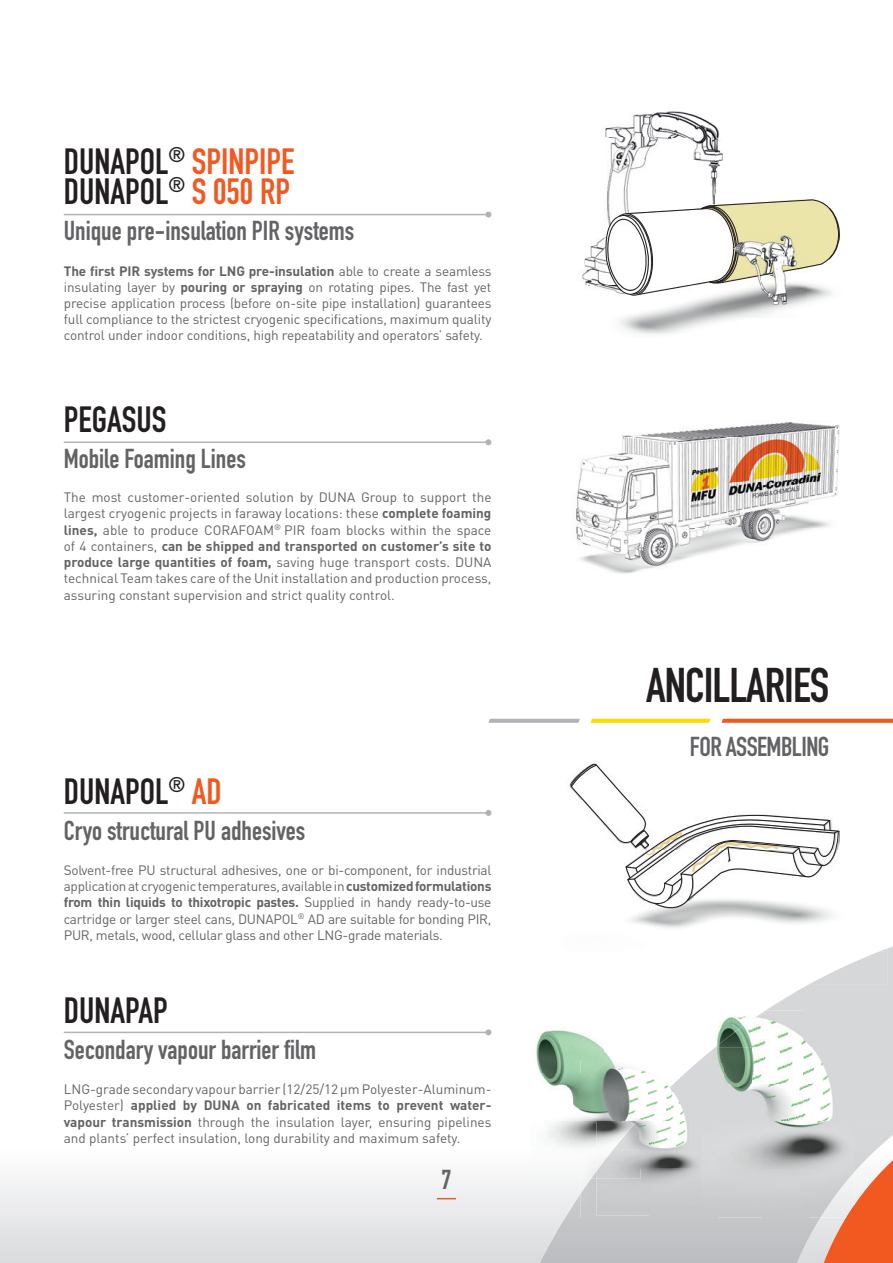
<style>
.page{position:relative;width:893px;height:1263px;background:#fff}
.page>*{position:absolute;margin:0;border:0;box-sizing:border-box;transform-origin:0 0}
.t1{font:700 48px "DIN Condensed";letter-spacing:-.02em;color:#231f20}
.t2{font:700 36px/30px "DIN Condensed";color:#231f20}
.t3{font:700 27px "DIN Condensed";color:#636366}
.t4{font:700 27px "DIN Condensed";letter-spacing:-.02em;color:#636366}
.t5{font:13.5px/16.2px "DIN Pro";letter-spacing:-.01em;color:#636366;text-align:justify}
.s1{color:#f15921}
.s2{font-weight:700}
</style>
<div class="page">
<svg style="left:0;top:1177px;width:540px;height:86px"></svg>
<svg style="left:540px;top:1179px;width:156px;height:84px"></svg>
<hr style="left:64px;top:441px;width:424px;height:2px;background:#b2b3b7">
<svg style="left:485px;top:439px;width:6px;height:6px"></svg>
<hr style="left:64px;top:214px;width:424px;height:1px;background:#b2b3b7">
<svg style="left:485px;top:212px;width:6px;height:6px"></svg>
<hr style="left:64px;top:812px;width:424px;height:2px;background:#b2b3b7">
<svg style="left:485px;top:810px;width:6px;height:6px"></svg>
<hr style="left:64px;top:1032px;width:424px;height:1px;background:#b2b3b7">
<svg style="left:485px;top:1029px;width:6px;height:6px"></svg>
<img style="left:605px;top:111px;width:115px;height:27px">
<img style="left:607px;top:138px;width:112px;height:49px">
<img style="left:607px;top:187px;width:21px;height:5px">
<img style="left:712px;top:187px;width:3px;height:5px">
<img style="left:582px;top:258px;width:4px;height:27px">
<img style="left:586px;top:192px;width:129px;height:94px">
<img style="left:715px;top:141px;width:114px;height:177px">
<svg style="left:602px;top:200px;width:238px;height:96px"></svg>
<svg style="left:570px;top:764px;width:269px;height:147px"></svg>
<img style="left:576px;top:421px;width:264px;height:153px">
<img style="left:536px;top:1030px;width:68px;height:43px">
<img style="left:604px;top:1051px;width:8px;height:10px">
<img style="left:531px;top:1073px;width:49px;height:106px">
<img style="left:580px;top:1179px;width:116px;height:39px">
<svg style="left:696px;top:946px;width:197px;height:317px"></svg>
<img style="left:580px;top:1061px;width:30px;height:30px">
<img style="left:580px;top:1091px;width:17px;height:88px">
<svg style="left:591px;top:1171px;width:6px;height:8px"></svg>
<img style="left:702px;top:1063px;width:22px;height:152px">
<img style="left:641px;top:1070px;width:27px;height:19px">
<img style="left:650px;top:1090px;width:8px;height:2px">
<svg style="left:665px;top:1086px;width:6px;height:3px"></svg>
<img style="left:671px;top:1063px;width:31px;height:29px">
<img style="left:640px;top:1092px;width:62px;height:76px">
<img style="left:597px;top:1168px;width:105px;height:47px">
<img style="left:597px;top:1063px;width:42px;height:58px">
<img style="left:597px;top:1121px;width:16px;height:25px">
<img style="left:613px;top:1121px;width:27px;height:29px">
<img style="left:597px;top:1150px;width:43px;height:29px">
<svg style="left:488px;top:719px;width:92px;height:4px"></svg>
<svg style="left:591px;top:719px;width:119px;height:4px"></svg>
<svg style="left:722px;top:719px;width:171px;height:4px"></svg>
<svg style="left:437px;top:1198px;width:19px;height:1px"></svg>
<h2 class="t2" style="left:64px;top:147px;width:232px">DUNAPOL<sup>®</sup> <span class="s1">SPINPIPE<br></span>DUNAPOL<sup>®</sup> <span class="s1">S 050 RP</span></h2>
<h3 class="t3" style="left:64px;top:213px;width:292px">Unique pre-insulation PIR systems</h3>
<p class="t5" style="left:64px;top:262px;width:429px"><span class="s2">The first PIR systems for LNG pre-insulation</span> able to create a seamless insulating layer by <span class="s2">pouring or spraying</span> on rotating pipes. The fast yet precise application process (before on-site pipe installation) guarantees full compliance to the strictest cryogenic specifications, maximum quality control under indoor conditions, high repeatability and operators’ safety.</p>
<h2 class="t2" style="left:64px;top:404px;width:104px">PEGASUS</h2>
<h3 class="t3" style="left:64px;top:440px;width:184px">Mobile Foaming Lines</h3>
<p class="t5" style="left:64px;top:489px;width:429px">The most customer-oriented solution by DUNA Group to support the largest cryogenic projects in faraway locations: these <span class="s2">complete foaming lines,</span> able to produce CORAFOAM<sup>®</sup> PIR foam blocks within the space of 4 containers, <span class="s2">can be shipped and transported on customer’s site to produce large quantities of foam,</span> saving huge transport costs. DUNA technical Team takes care of the Unit installation and production process, assuring constant supervision and strict quality control.</p>
<h2 class="t2" style="left:64px;top:776px;width:160px">DUNAPOL<sup>®</sup> <span class="s1">AD</span></h2>
<h3 class="t3" style="left:64px;top:812px;width:243px">Cryo structural PU adhesives</h3>
<p class="t5" style="left:64px;top:861px;width:429px">Solvent-free PU structural adhesives, one or bi-component, for industrial application at cryogenic temperatures, available in <span class="s2">customized formulations from thin liquids to thixotropic pastes.</span> Supplied in handy ready-to-use cartridge or larger steel cans, DUNAPOL<sup>®</sup> AD are suitable for bonding PIR, PUR, metals, wood, cellular glass and other LNG-grade materials.</p>
<h2 class="t2" style="left:64px;top:995px;width:105px">DUNAPAP</h2>
<h3 class="t3" style="left:64px;top:1031px;width:254px">Secondary vapour barrier film</h3>
<p class="t5" style="left:64px;top:1081px;width:429px">LNG-grade secondary vapour barrier (12/25/12 µm Polyester-Aluminum-Polyester) <span class="s2">applied by DUNA on fabricated items to prevent water&shy;vapour transmission</span> through the insulation layer, ensuring pipelines and plants’ perfect insulation, long durability and maximum safety.</p>
<h3 class="t3" style="left:441px;top:1161px;width:12px">7</h3>
<h1 class="t1" style="left:646px;top:653px;width:185px">ANCILLARIES</h1>
<h3 class="t4" style="left:690px;top:729px;width:141px">FOR ASSEMBLING</h3>
</div>
